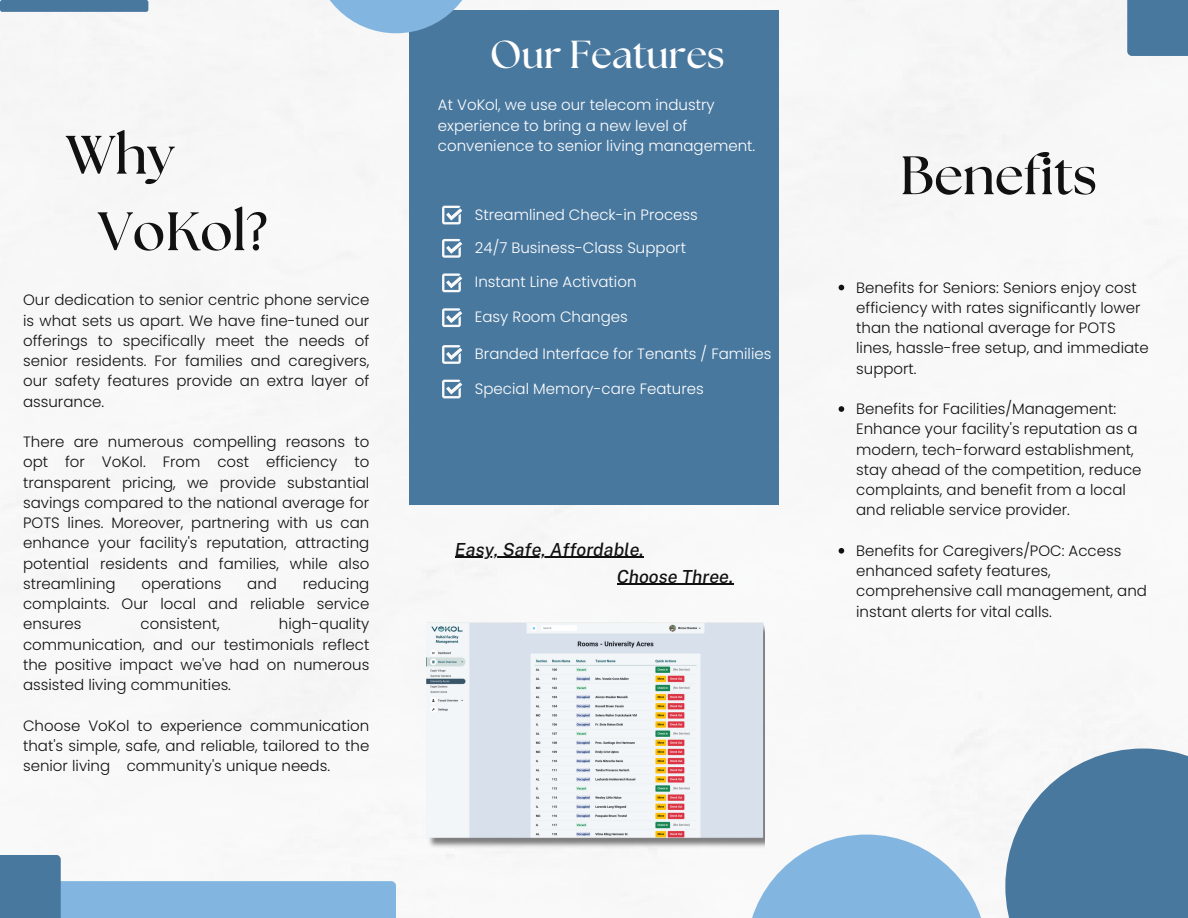
<style>
.page{position:relative;width:1188px;height:918px;background:#fff}
.page>*{position:absolute;margin:0;border:0;box-sizing:border-box;transform-origin:0 0}
.t1{font:700 54px "The Seasons";color:#111}
.t2{font:700 39px "The Seasons";color:#fff}
.t3{font:italic 500 18px "Public Sans";color:#111}
.t4{font:300 15px/20.2px "Poppins";color:#111;text-align:justify}
.t5{font:300 15px/20.2px "Poppins";color:#fff}
</style>
<div class="page">
<img style="left:0;top:0;width:1176px;height:860px">
<div style="left:37px;top:881px;width:359px;height:37px;background:#82b6e1"></div>
<div style="left:0;top:855px;width:61px;height:63px;background:#49789f"></div>
<div style="left:0;top:0;width:148px;height:12px;background:#49789f;border-radius:2px"></div>
<div style="left:409px;top:11px;width:370px;height:494px;background:#49789f"></div>
<div style="left:1005px;top:749px;width:183px;height:169px;background:#49789f"></div>
<svg style="left:746px;top:835px;width:241px;height:83px;fill:#82b6e1"></svg>
<div style="left:1127px;top:0;width:61px;height:56px;background:#49789f"></div>
<svg style="left:313px;top:0;width:166px;height:33px;fill:#82b6e1"></svg>
<img style="left:422px;top:622px;width:343px;height:228px">
<svg style="left:442px;top:380px;width:20px;height:18px"></svg>
<svg style="left:839px;top:285px;width:5px;height:5px"></svg>
<svg style="left:839px;top:406px;width:5px;height:6px"></svg>
<svg style="left:839px;top:548px;width:5px;height:6px"></svg>
<hr style="left:455px;top:557px;width:189px;height:1px;background:#111">
<hr style="left:617px;top:584px;width:116px;height:1px;background:#111">
<svg style="left:442px;top:273px;width:20px;height:19px"></svg>
<svg style="left:442px;top:308px;width:20px;height:19px"></svg>
<svg style="left:442px;top:206px;width:20px;height:18px"></svg>
<svg style="left:442px;top:239px;width:20px;height:19px"></svg>
<svg style="left:442px;top:345px;width:20px;height:19px"></svg>
<p class="t1" style="left:65px;top:130px;width:111px">Why</p>
<p class="t1" style="left:98px;top:207px;width:171px">VoKol?</p>
<p class="t4" style="left:23px;top:290px;width:348px">Our dedication to senior centric phone service is what sets us apart. We have fine-tuned our offerings to specifically meet the needs of senior residents. For families and caregivers, our safety features provide an extra layer of assurance.</p>
<p class="t4" style="left:23px;top:432px;width:348px">There are numerous compelling reasons to opt for VoKol. From cost efficiency to transparent pricing, we provide substantial savings compared to the national average for POTS lines. Moreover, partnering with us can enhance your facility's reputation, attracting potential residents and families, while also streamlining</p>
<p class="t4" style="left:23px;top:574px;width:348px;text-indent:280px">reducing complaints. Our local and reliable service ensures</p>
<p class="t4" style="left:141px;top:574px;width:82px">operations</p>
<p class="t4" style="left:247px;top:574px;width:31px">and</p>
<p class="t4" style="left:23px;top:614px;width:348px;text-indent:256px">high-quality communication, and our testimonials reflect the positive impact we've had on numerous assisted living communities.</p>
<p class="t4" style="left:23px;top:715px;width:348px">Choose VoKol to experience communication that's simple, safe, and reliable, tailored to the senior living community's unique needs.</p>
<p class="t4" style="left:141px;top:614px;width:81px">consistent,</p>
<p class="t2" style="left:490px;top:36px;width:236px">Our Features</p>
<p class="t5" style="left:438px;top:95px;width:319px">At VoKol, we use our telecom industry experience to bring a new level of convenience to senior living management.</p>
<p class="t5" style="left:475px;top:204px;width:224px">Streamlined Check-in Process</p>
<p class="t5" style="left:475px;top:237px;width:213px">24/7 Business-Class Support</p>
<p class="t5" style="left:475px;top:272px;width:163px">Instant Line Activation</p>
<p class="t5" style="left:475px;top:307px;width:154px">Easy Room Changes</p>
<p class="t5" style="left:475px;top:344px;width:298px">Branded Interface for Tenants / Families</p>
<p class="t5" style="left:475px;top:378px;width:230px">Special Memory-care Features</p>
<p class="t3" style="left:455px;top:538px;width:190px">Easy, Safe, Affordable.</p>
<p class="t3" style="left:617px;top:565px;width:118px">Choose Three.</p>
<p class="t1" style="left:900px;top:151px;width:198px">Benefits</p>
<p class="t4" style="left:856px;top:277px;width:294px;text-align:left">Benefits for Seniors: Seniors enjoy cost efficiency with rates significantly lower than the national average for POTS lines, hassle-free setup, and immediate support.</p>
<p class="t4" style="left:856px;top:399px;width:287px;text-align:left">Benefits for Facilities/Management:<br>Enhance your facility's reputation as a modern, tech-forward establishment, stay ahead of the competition, reduce complaints, and benefit from a local and reliable service provider.</p>
<p class="t4" style="left:856px;top:540px;width:292px;text-align:left">Benefits for Caregivers/POC: Access enhanced safety features, comprehensive call management, and instant alerts for vital calls.</p>
</div>
